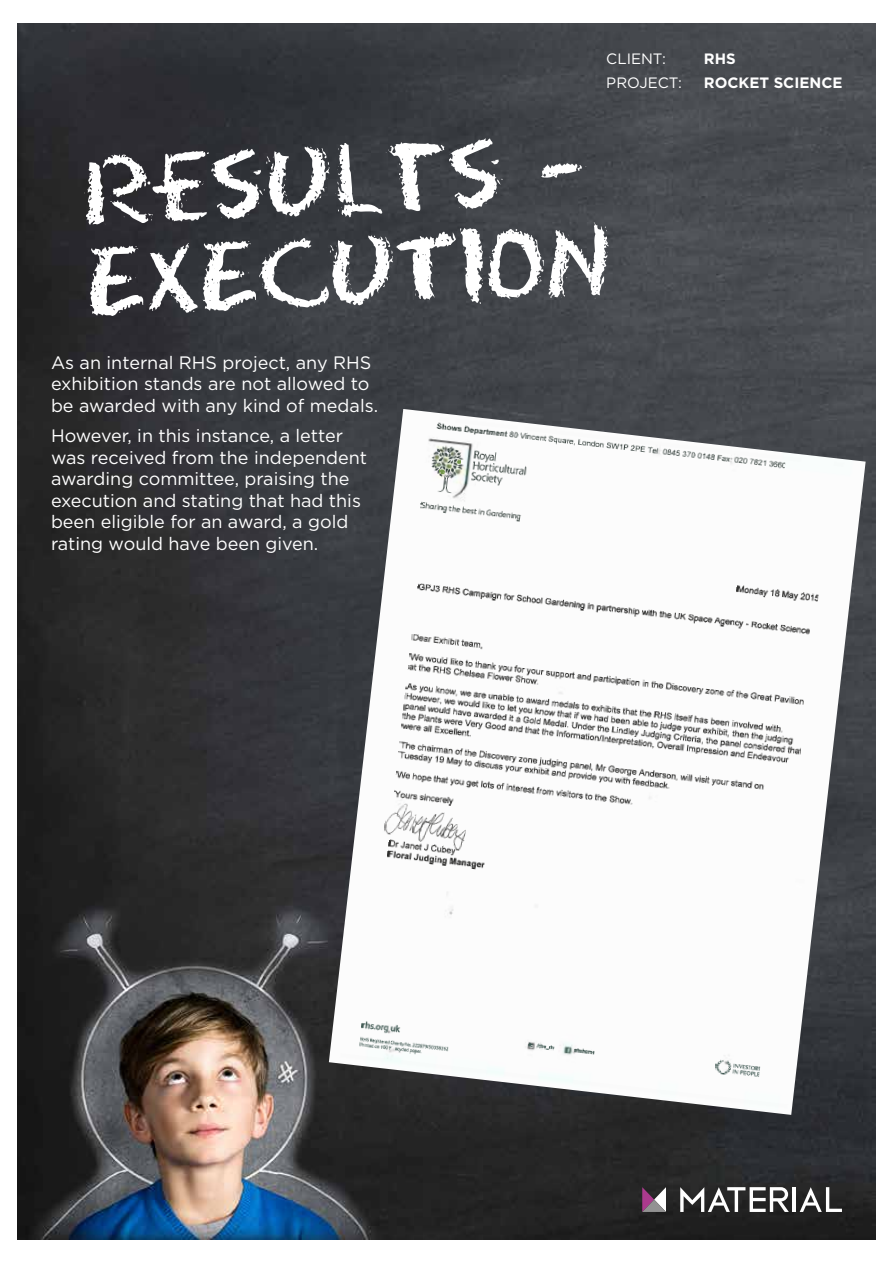
<style>
.page{position:relative;width:893px;height:1263px;background:#fff}
.page>*{position:absolute;margin:0;border:0;box-sizing:border-box;transform-origin:0 0}
.t1{font:87px/91.3px "Eraser";color:#fff}
.t2{font:18px/21.6px "Gotham";color:#fff}
.t3{font:700 15px "Gotham";color:#fff}
.t4{font:15px "Gotham";color:#fff}
</style>
<div class="page">
<img style="left:17px;top:24px;width:859px;height:1215px">
<hr style="left:792px;top:1187px;width:3px;height:25px;background:#fff">
<svg style="left:800px;top:1187px;width:42px;height:25px"></svg>
<svg style="left:680px;top:1187px;width:109px;height:25px"></svg>
<svg style="left:642px;top:1187px;width:24px;height:25px"></svg>
<img style="left:329px;top:409px;width:537px;height:706px">
<img style="left:393px;top:634px;width:416px;height:210px">
<img style="left:420px;top:422px;width:365px;height:129px">
<img style="left:417px;top:583px;width:393px;height:53px">
<img style="left:386px;top:839px;width:100px;height:31px">
<img style="left:359px;top:1020px;width:92px;height:38px">
<img style="left:410px;top:809px;width:57px;height:42px">
<img style="left:736px;top:585px;width:83px;height:18px">
<img style="left:714px;top:1059px;width:46px;height:19px">
<img style="left:383px;top:801px;width:34px;height:36px">
<img style="left:528px;top:1042px;width:26px;height:8px">
<img style="left:574px;top:1048px;width:21px;height:6px">
<img style="left:438px;top:457px;width:23px;height:19px">
<p class="t4" style="left:606px;top:50px;width:61px">CLIENT:</p>
<p class="t3" style="left:704px;top:50px;width:33px">RHS</p>
<p class="t4" style="left:606px;top:74px;width:77px">PROJECT:</p>
<p class="t3" style="left:704px;top:74px;width:140px">ROCKET SCIENCE</p>
<h1 class="t1" style="left:82px;top:144px;width:528px;rotate:-2deg">Results -<br>EXECUTION</h1>
<p class="t2" style="left:51px;top:351px;width:329px">As an internal RHS project, any RHS exhibition stands are not allowed to be awarded with any kind of medals.</p>
<p class="t2" style="left:51px;top:424px;width:318px">However, in this instance, a letter was received from the independent awarding committee, praising the execution and stating that had this been eligible for an award, a gold rating would have been given.</p>
</div>
